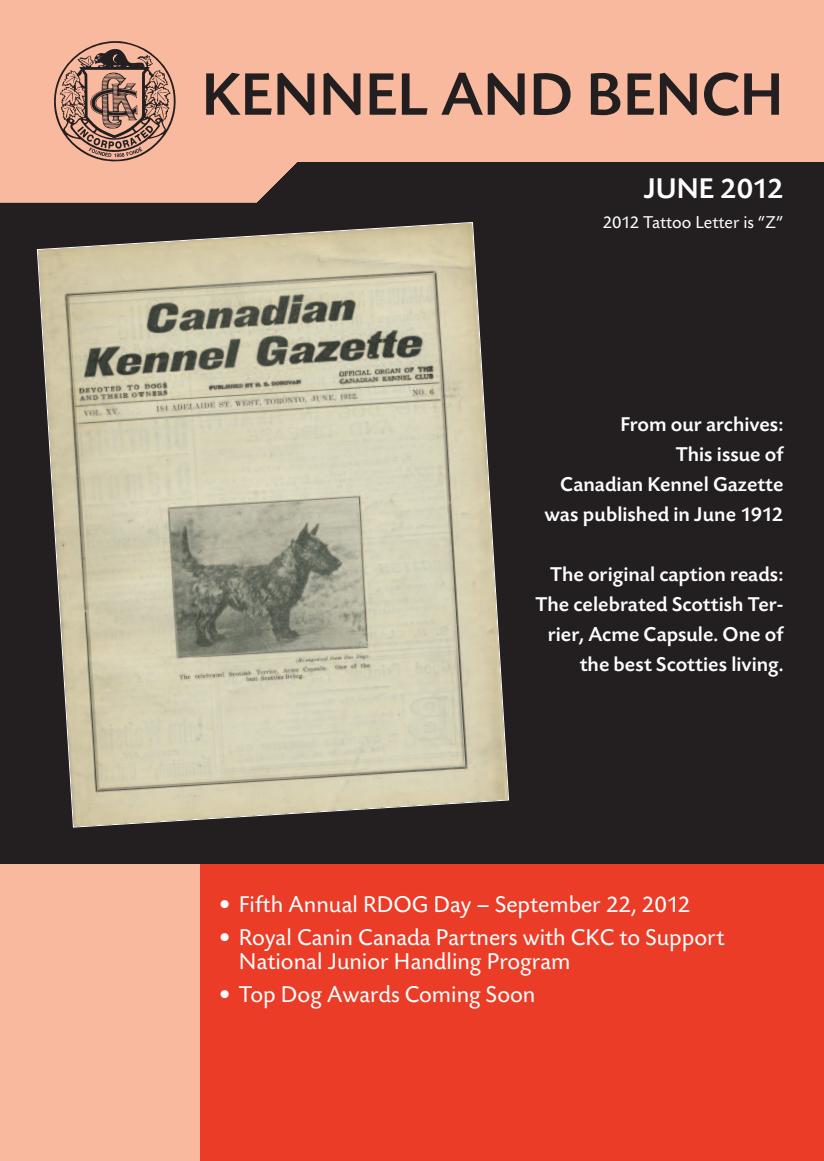
<style>
.page{position:relative;width:824px;height:1161px;background:#fff}
.page>*{position:absolute;margin:0;border:0;box-sizing:border-box;transform-origin:0 0}
.t1{font:500 63px "Today BEF";color:#231f20}
.t2{font:500 30px "Today BEF";color:#fff}
.t3{font:24px/24px "Today BEF";color:#fff}
.t4{font:500 21px/30px "Today BEF";color:#fff;text-align:right}
.t5{font:18px "Today BEF";color:#fff}
</style>
<div class="page">
<div style="left:0;top:226px;width:405px;height:602px;background:#231f20"></div>
<div style="left:0;top:810px;width:824px;height:54px;background:#231f20"></div>
<div style="left:0;top:202px;width:824px;height:28px;background:#231f20"></div>
<svg style="left:0;top:0;width:824px;height:202px;background:#d9a28b"></svg>
<div style="left:195px;top:864px;width:629px;height:297px;background:#eb3c28"></div>
<div style="left:0;top:864px;width:199px;height:297px;background:#f8b99e"></div>
<div style="left:378px;top:230px;width:446px;height:598px;background:#231f20"></div>
<svg style="left:54px;top:41px;width:122px;height:120px;background:#b58876"></svg>
<svg style="left:37px;top:222px;width:472px;height:606px;background:#b2ae97"></svg>
<h1 class="t1" style="left:202px;top:71px;width:583px">KENNEL AND BENCH</h1>
<h2 class="t2" style="left:644px;top:177px;width:141px">JUNE 2012</h2>
<p class="t5" style="left:602px;top:215px;width:182px">2012 Tattoo Letter is “Z”</p>
<p class="t4" style="left:544px;top:411px;width:241px">From our archives:<br>This issue of<br>Canadian Kennel Gazette was published in June 1912</p>
<p class="t4" style="left:535px;top:561px;width:249px">The original caption reads:<br>The celebrated Scottish Ter&shy;rier, Acme Capsule. One of the best Scotties living.</p>
<p class="t3" style="left:218px;top:895px;width:473px">• Fifth Annual RDOG Day – September 22, 2012</p>
<p class="t3" style="left:239px;top:928px;width:487px;text-indent:-20px">• Royal Canin Canada Partners with CKC to Support<br>National Junior Handling Program</p>
<p class="t3" style="left:218px;top:985px;width:318px">• Top Dog Awards Coming Soon</p>
</div>
